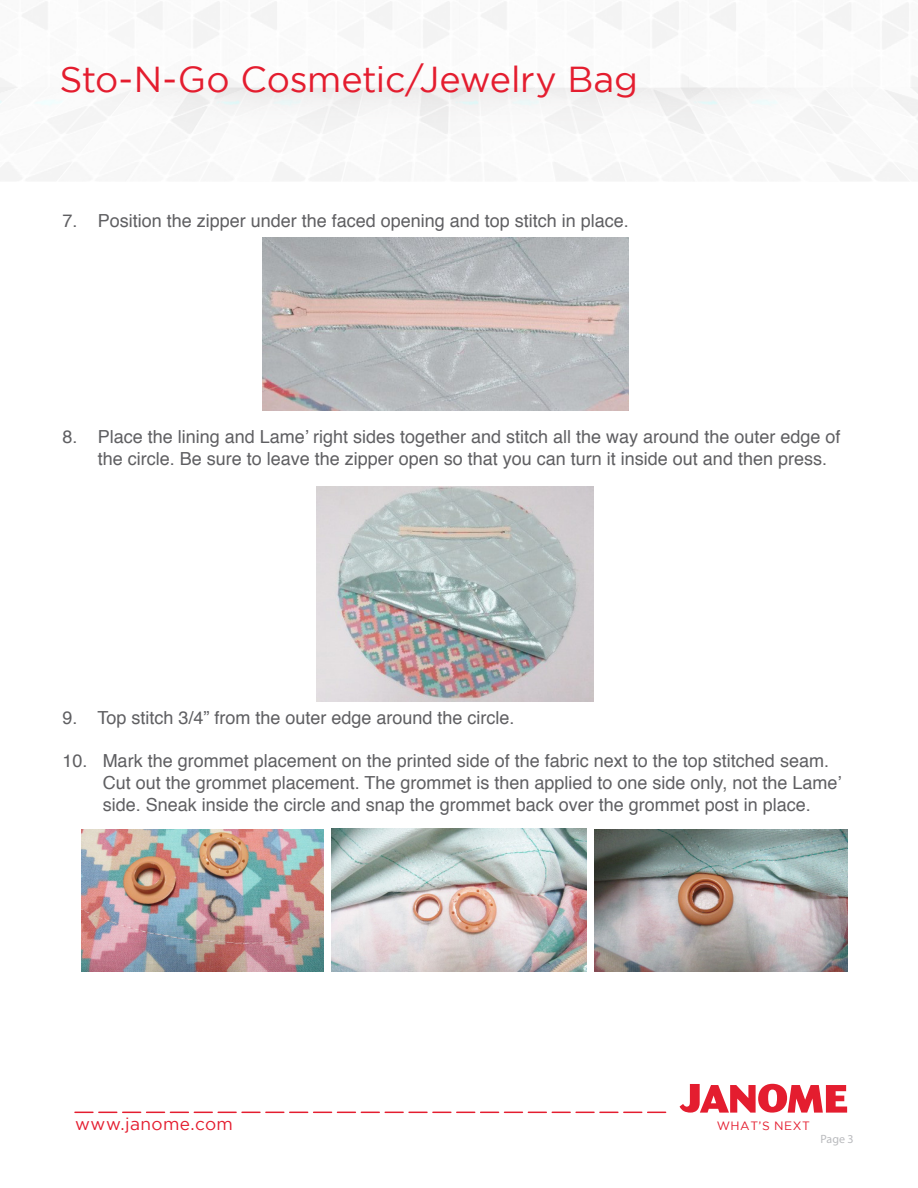
<style>
.page{position:relative;width:918px;height:1188px;background:#fff}
.page>*{position:absolute;margin:0;border:0;box-sizing:border-box;transform-origin:0 0}
.t1{font:36px "Gotham";letter-spacing:-.01em;color:#e41d2f}
.t2{font:18px/21.6px "Helvetica";color:#5f5f62}
.t3{font:17.25px "Gotham";letter-spacing:.025em;color:#e41d2f}
.t4{font:12px "Gotham";letter-spacing:.045em;color:#e41d2f}
.t5{font:12px "Myriad Pro";color:#babbbe}
</style>
<div class="page">
<svg style="left:51px;top:88px;width:816px;height:65px"></svg>
<svg style="left:680px;top:1084px;width:167px;height:29px"></svg>
<svg style="left:75px;top:1112px;width:591px;height:1px"></svg>
<img style="left:262px;top:238px;width:367px;height:172px">
<img style="left:317px;top:486px;width:277px;height:215px">
<img style="left:332px;top:829px;width:254px;height:143px">
<img style="left:594px;top:829px;width:254px;height:143px">
<img style="left:81px;top:830px;width:243px;height:142px">
<p class="t1" style="left:59px;top:59px;width:580px">Sto-N-Go Cosmetic/Jewelry Bag</p>
<p class="t2" style="left:63px;top:211px;width:568px">7. Position the zipper under the faced opening and top stitch in place.</p>
<p class="t2" style="left:98px;top:427px;width:744px;text-indent:-35px">8. Place the lining and Lame’ right sides together and stitch all the way around the outer edge of the circle. Be sure to leave the zipper open so that you can turn it inside out and then press.</p>
<p class="t2" style="left:63px;top:708px;width:453px">9. Top stitch 3/4” from the outer edge around the circle.</p>
<p class="t2" style="left:103px;top:751px;width:740px;text-indent:-40px">10. Mark the grommet placement on the printed side of the fabric next to the top stitched seam.<br>Cut out the grommet placement. The grommet is then applied to one side only, not the Lame’ side. Sneak inside the circle and snap the grommet back over the grommet post in place.</p>
<p class="t3" style="left:75px;top:1115px;width:159px">www.janome.com</p>
<p class="t4" style="left:717px;top:1119px;width:95px">WHAT’S NEXT</p>
<p class="t5" style="left:820px;top:1132px;width:35px">Page 3</p>
</div>
